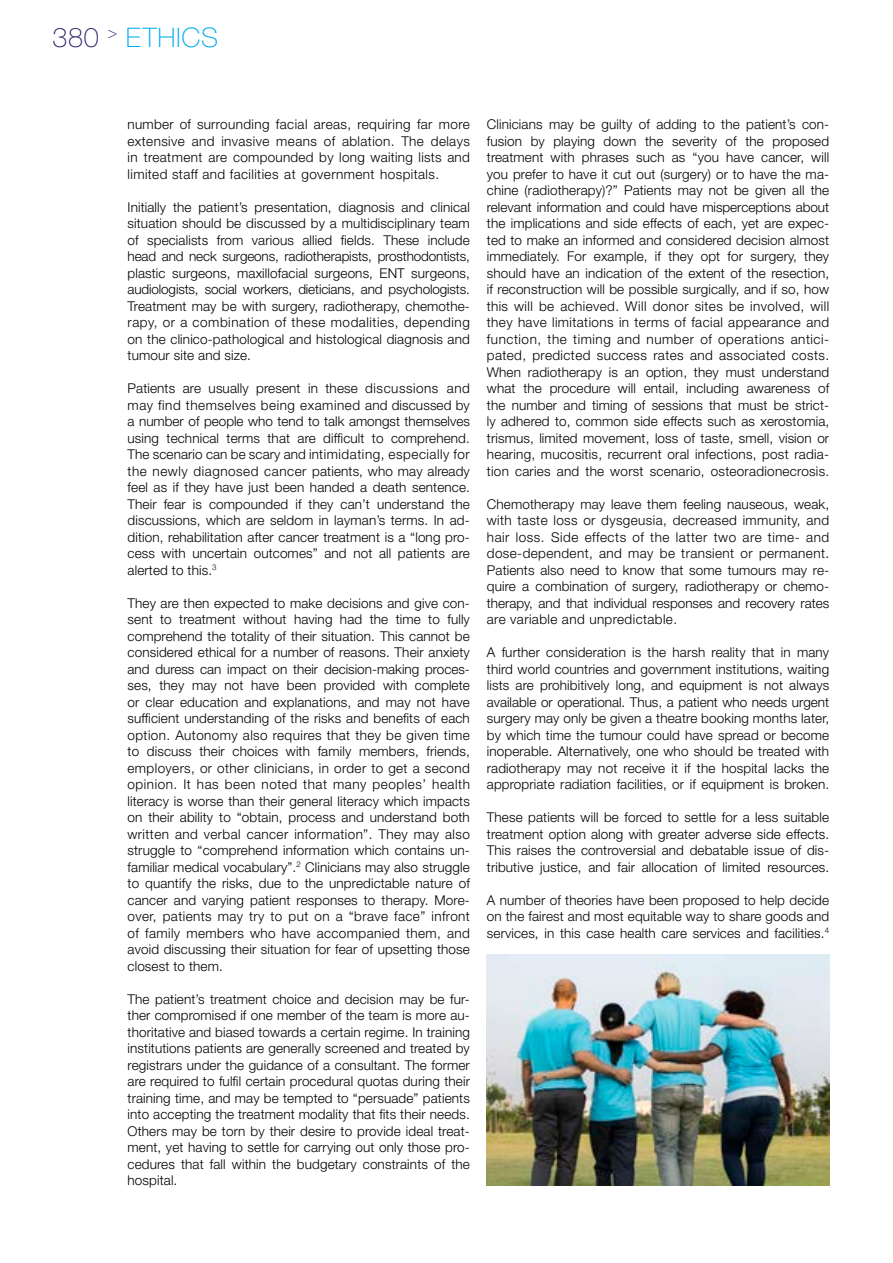
<style>
.page{position:relative;width:893px;height:1263px;background:#fff}
.page>*{position:absolute;margin:0;border:0;box-sizing:border-box;transform-origin:0 0}
.t1{font:100 27px "Helvetica Neue LT Std";letter-spacing:.025em;color:#00aeef}
.t2{font:100 15.75px "Helvetica Neue LT Std";color:#221d67}
.Text_Body_RC_74_5{font:300 13.5px/16.5px "Helvetica Neue LT Std";letter-spacing:.01em;color:#000;text-align:justify}
.s1{color:#221d67}
</style>
<div class="page">
<img style="left:487px;top:954px;width:342px;height:231px">
<h1 class="t1" style="left:53px;top:22px;width:167px"><span class="s1">380</span> ETHICS</h1>
<p class="t2" style="left:108px;top:23px;width:11px">&gt;</p>
<p class="Text_Body_RC_74_5" style="left:128px;top:116px;width:344px">number of surrounding facial areas, requiring far more extensive and invasive means of ablation. The delays in treatment are compounded by long waiting lists and limited staff and facilities at government hospitals.</p>
<p class="Text_Body_RC_74_5" style="left:128px;top:198px;width:344px">Initially the patient’s presentation, diagnosis and clinical situation should be discussed by a multidisciplinary team of specialists from various allied fields. These include head and neck surgeons, radiotherapists, prosthodontists, plastic surgeons, maxillofacial surgeons, ENT surgeons, audiologists, social workers, dieticians, and psychologists.<br>Treatment may be with surgery, radiotherapy, chemothe&shy;rapy, or a combination of these modalities, depending on the clinico-pathological and histological diagnosis and tumour site and size.</p>
<p class="Text_Body_RC_74_5" style="left:128px;top:380px;width:344px">Patients are usually present in these discussions and may find themselves being examined and discussed by a number of people who tend to talk amongst themselves using technical terms that are difficult to comprehend.<br>The scenario can be scary and intimidating, especially for the newly diagnosed cancer patients, who may already feel as if they have just been handed a death sentence.<br>Their fear is compounded if they can’t understand the discussions, which are seldom in layman’s terms. In ad&shy;dition, rehabilitation after cancer treatment is a “long pro&shy;cess with uncertain outcomes” and not all patients are alerted to this.<sup>3</sup></p>
<p class="Text_Body_RC_74_5" style="left:128px;top:594px;width:344px">They are then expected to make decisions and give con&shy;sent to treatment without having had the time to fully comprehend the totality of their situation. This cannot be considered ethical for a number of reasons. Their anxiety and duress can impact on their decision-making proces&shy;ses, they may not have been provided with complete or clear education and explanations, and may not have sufficient understanding of the risks and benefits of each option. Autonomy also requires that they be given time to discuss their choices with family members, friends, employers, or other clinicians, in order to get a second opinion. It has been noted that many peoples’ health literacy is worse than their general literacy which impacts on their ability to “obtain, process and understand both written and verbal cancer information”. They may also struggle to “comprehend information which contains un&shy;familiar medical vocabulary”.<sup>2</sup> Clinicians may also struggle to quantify the risks, due to the unpredictable nature of cancer and varying patient responses to therapy. More&shy;over, patients may try to put on a “brave face” infront of family members who have accompanied them, and avoid discussing their situation for fear of upsetting those closest to them.</p>
<p class="Text_Body_RC_74_5" style="left:128px;top:990px;width:344px">The patient’s treatment choice and decision may be fur&shy;ther compromised if one member of the team is more au&shy;thoritative and biased towards a certain regime. In training institutions patients are generally screened and treated by registrars under the guidance of a consultant. The former are required to fulfil certain procedural quotas during their training time, and may be tempted to “persuade” patients into accepting the treatment modality that fits their needs.<br>Others may be torn by their desire to provide ideal treat&shy;ment, yet having to settle for carrying out only those pro&shy;cedures that fall within the budgetary constraints of the hospital.</p>
<p class="Text_Body_RC_74_5" style="left:487px;top:116px;width:344px">Clinicians may be guilty of adding to the patient’s con&shy;fusion by playing down the severity of the proposed treatment with phrases such as “you have cancer, will you prefer to have it cut out (surgery) or to have the ma&shy;chine (radiotherapy)?” Patients may not be given all the relevant information and could have misperceptions about the implications and side effects of each, yet are expec&shy;ted to make an informed and considered decision almost immediately. For example, if they opt for surgery, they should have an indication of the extent of the resection, if reconstruction will be possible surgically, and if so, how this will be achieved. Will donor sites be involved, will they have limitations in terms of facial appearance and function, the timing and number of operations antici&shy;pated, predicted success rates and associated costs.<br>When radiotherapy is an option, they must understand what the procedure will entail, including awareness of the number and timing of sessions that must be strict&shy;ly adhered to, common side effects such as xerostomia, trismus, limited movement, loss of taste, smell, vision or hearing, mucositis, recurrent oral infections, post radia&shy;tion caries and the worst scenario, osteoradionecrosis.</p>
<p class="Text_Body_RC_74_5" style="left:487px;top:495px;width:344px">Chemotherapy may leave them feeling nauseous, weak, with taste loss or dysgeusia, decreased immunity, and hair loss. Side effects of the latter two are time- and dose-dependent, and may be transient or permanent.<br>Patients also need to know that some tumours may re&shy;quire a combination of surgery, radiotherapy or chemo&shy;therapy, and that individual responses and recovery rates are variable and unpredictable.</p>
<p class="Text_Body_RC_74_5" style="left:487px;top:644px;width:344px">A further consideration is the harsh reality that in many third world countries and government institutions, waiting lists are prohibitively long, and equipment is not always available or operational. Thus, a patient who needs urgent surgery may only be given a theatre booking months later, by which time the tumour could have spread or become inoperable. Alternatively, one who should be treated with radiotherapy may not receive it if the hospital lacks the appropriate radiation facilities, or if equipment is broken.</p>
<p class="Text_Body_RC_74_5" style="left:487px;top:809px;width:344px">These patients will be forced to settle for a less suitable treatment option along with greater adverse side effects.<br>This raises the controversial and debatable issue of dis&shy;tributive justice, and fair allocation of limited resources.</p>
<p class="Text_Body_RC_74_5" style="left:487px;top:891px;width:344px">A number of theories have been proposed to help decide on the fairest and most equitable way to share goods and services, in this case health care services and facilities.<sup>4</sup></p>
</div>
